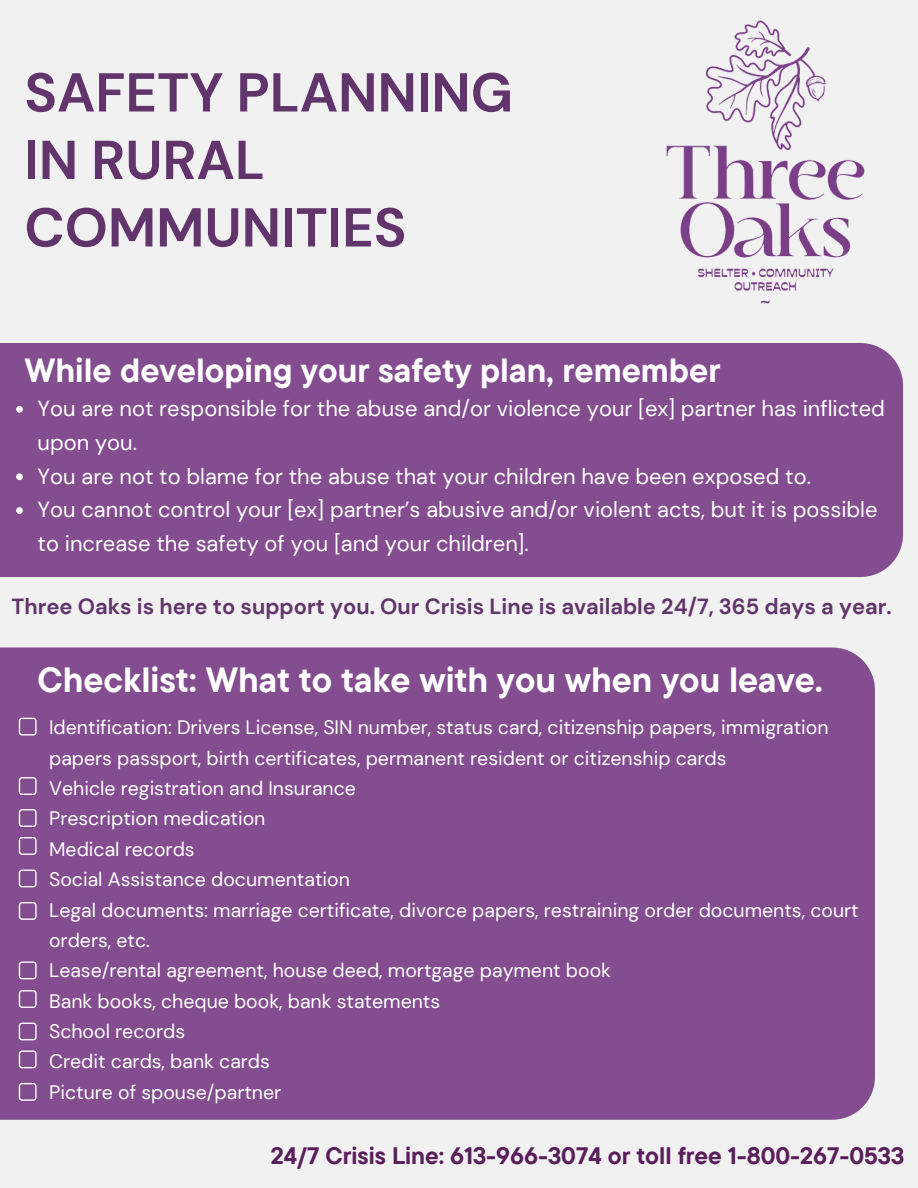
<style>
.page{position:relative;width:918px;height:1188px;background:#f1f1f1}
.page>*{position:absolute;margin:0;border:0;box-sizing:border-box;transform-origin:0 0}
.t1{font:700 54.6px/67.5px "DM Sans";color:#61346b}
.t2{font:700 34.95px "TT Commons Pro";color:#fff}
.t3{font:700 33.45px "TT Commons Pro";color:#fff}
.t4{font:700 23.85px "TT Commons Pro";color:#591e5b}
.t5{font:21.9px/33.8px "DM Sans";color:#fff}
.t6{font:700 21.9px "DM Sans";color:#61346b}
.t7{font:19.5px "DM Sans";color:#fff}
</style>
<div class="page">
<div style="left:0;top:343px;width:903px;height:234px;background:#834d8f"></div>
<svg style="left:16px;top:406px;width:7px;height:7px"></svg>
<svg style="left:16px;top:473px;width:7px;height:7px"></svg>
<svg style="left:16px;top:507px;width:7px;height:7px"></svg>
<div style="left:0;top:648px;width:875px;height:472px;background:#834d8f"></div>
<svg style="left:19px;top:718px;width:18px;height:18px"></svg>
<svg style="left:19px;top:777px;width:18px;height:18px"></svg>
<svg style="left:19px;top:809px;width:18px;height:18px"></svg>
<svg style="left:19px;top:902px;width:18px;height:18px"></svg>
<svg style="left:19px;top:837px;width:18px;height:18px"></svg>
<svg style="left:19px;top:870px;width:18px;height:17px"></svg>
<svg style="left:19px;top:961px;width:18px;height:18px"></svg>
<svg style="left:19px;top:1083px;width:18px;height:18px"></svg>
<svg style="left:19px;top:990px;width:18px;height:18px"></svg>
<svg style="left:19px;top:1023px;width:18px;height:17px"></svg>
<svg style="left:19px;top:1050px;width:18px;height:18px"></svg>
<img style="left:666px;top:20px;width:199px;height:284px">
<p class="t1" style="left:24px;top:59px;width:490px">SAFETY PLANNING<br>IN RURAL<br>COMMUNITIES</p>
<p class="t3" style="left:24px;top:349px;width:698px">While developing your safety plan, remember</p>
<p class="t5" style="left:38px;top:392px;width:849px">You are not responsible for the abuse and/or violence your [ex] partner has inflicted upon you.</p>
<p class="t5" style="left:38px;top:459px;width:775px">You are not to blame for the abuse that your children have been exposed to.</p>
<p class="t5" style="left:38px;top:493px;width:842px">You cannot control your [ex] partner’s abusive and/or violent acts, but it is possible to increase the safety of you [and your children].</p>
<p class="t6" style="left:12px;top:592px;width:882px">Three Oaks is here to support you. Our Crisis Line is available 24/7, 365 days a year.</p>
<p class="t2" style="left:37px;top:657px;width:787px">Checklist: What to take with you when you leave.</p>
<p class="t7" style="left:49px;top:715px;width:781px">Identification: Drivers License, SIN number, status card, citizenship papers, immigration</p>
<p class="t7" style="left:49px;top:745px;width:679px">papers passport, birth certificates, permanent resident or citizenship cards</p>
<p class="t7" style="left:49px;top:776px;width:308px">Vehicle registration and Insurance</p>
<p class="t7" style="left:49px;top:806px;width:218px">Prescription medication</p>
<p class="t7" style="left:49px;top:836px;width:147px">Medical records</p>
<p class="t7" style="left:49px;top:867px;width:302px">Social Assistance documentation</p>
<p class="t7" style="left:49px;top:897px;width:811px">Legal documents: marriage certificate, divorce papers, restraining order documents, court</p>
<p class="t7" style="left:49px;top:928px;width:102px">orders, etc.</p>
<p class="t7" style="left:49px;top:958px;width:563px">Lease/rental agreement, house deed, mortgage payment book</p>
<p class="t7" style="left:49px;top:988px;width:393px">Bank books, cheque book, bank statements</p>
<p class="t7" style="left:49px;top:1019px;width:137px">School records</p>
<p class="t7" style="left:49px;top:1049px;width:222px">Credit cards, bank cards</p>
<p class="t7" style="left:49px;top:1079px;width:234px">Picture of spouse/partner</p>
<p class="t4" style="left:271px;top:1140px;width:635px">24/7 Crisis Line: 613-966-3074 or toll free 1-800-267-0533</p>
</div>
